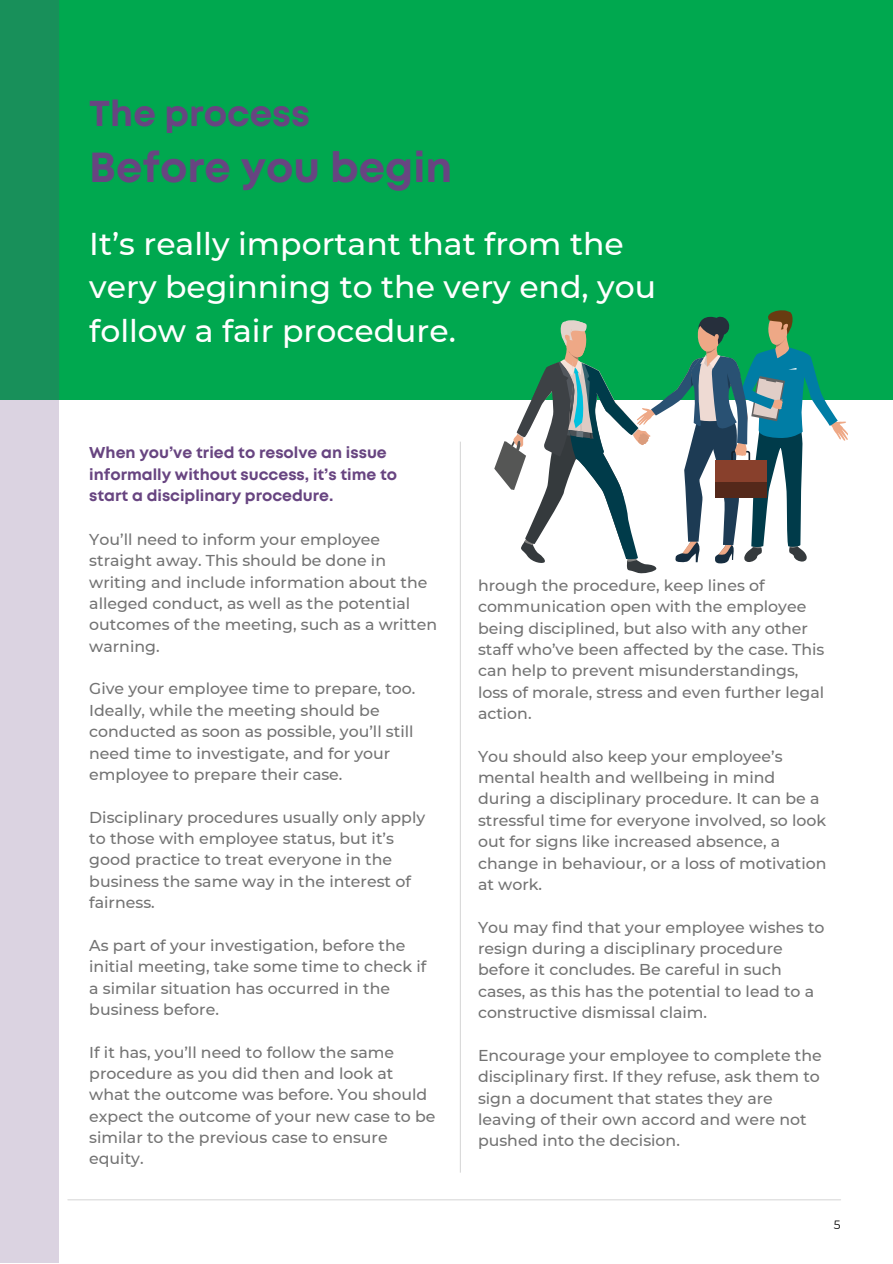
<style>
.page{position:relative;width:893px;height:1264px;background:#fff}
.page>*{position:absolute;margin:0;border:0;box-sizing:border-box;transform-origin:0 0}
.t1{font:700 42px "Mont";color:#684581}
.t2{font:700 36px "Mont";color:#684581}
.t3{font:500 31.5px/43.8px "Montserrat";color:#fff}
.t4{font:500 15.75px/21.3px "Montserrat";color:#737373}
.t5{font:700 15.75px/21.3px "Mont";color:#684581}
.t6{font:12px "Montserrat";color:#000}
</style>
<div class="page">
<hr style="left:68px;top:1199px;width:772px;height:1px;background:#d9d9d9">
<div style="left:0;top:0;width:892px;height:399px;background:#00a84f"></div>
<svg style="left:0;top:0;width:58px;height:1262px;background:#9dbdb6"></svg>
<hr style="left:460px;top:441px;width:1px;height:731px;background:#d9d9d9">
<svg style="left:494px;top:310px;width:353px;height:263px"></svg>
<h2 class="t2" style="left:89px;top:100px;width:222px">The process</h2>
<h1 class="t1" style="left:89px;top:152px;width:364px">Before you begin</h1>
<h3 class="t3" style="left:89px;top:221px;width:568px">It’s really important that from the very beginning to the very end, you follow a fair procedure.</h3>
<p class="t5" style="left:89px;top:443px;width:309px">When you’ve tried to resolve an issue informally without success, it’s time to start a disciplinary procedure.</p>
<p class="t4" style="left:89px;top:528px;width:349px">You’ll need to inform your employee straight away. This should be done in writing and include information about the alleged conduct, as well as the potential outcomes of the meeting, such as a written warning.</p>
<p class="t4" style="left:89px;top:678px;width:328px">Give your employee time to prepare, too.<br>Ideally, while the meeting should be conducted as soon as possible, you’ll still need time to investigate, and for your employee to prepare their case.</p>
<p class="t4" style="left:89px;top:806px;width:337px">Disciplinary procedures usually only apply to those with employee status, but it’s good practice to treat everyone in the business the same way in the interest of fairness.</p>
<p class="t4" style="left:89px;top:934px;width:338px">As part of your investigation, before the initial meeting, take some time to check if a similar situation has occurred in the business before.</p>
<p class="t4" style="left:89px;top:1041px;width:348px">If it has, you’ll need to follow the same procedure as you did then and look at what the outcome was before. You should expect the outcome of your new case to be similar to the previous case to ensure equity.</p>
<p class="t4" style="left:478px;top:574px;width:348px">hrough the procedure, keep lines of communication open with the employee being disciplined, but also with any other staff who’ve been affected by the case. This can help to prevent misunderstandings, loss of morale, stress and even further legal action.</p>
<p class="t4" style="left:478px;top:745px;width:350px">You should also keep your employee’s mental health and wellbeing in mind during a disciplinary procedure. It can be a stressful time for everyone involved, so look out for signs like increased absence, a change in behaviour, or a loss of motivation at work.</p>
<p class="t4" style="left:478px;top:916px;width:348px">You may find that your employee wishes to resign during a disciplinary procedure before it concludes. Be careful in such cases, as this has the potential to lead to a constructive dismissal claim.</p>
<p class="t4" style="left:478px;top:1044px;width:345px">Encourage your employee to complete the disciplinary first. If they refuse, ask them to sign a document that states they are leaving of their own accord and were not pushed into the decision.</p>
<p class="t6" style="left:833px;top:1216px;width:8px">5</p>
</div>
